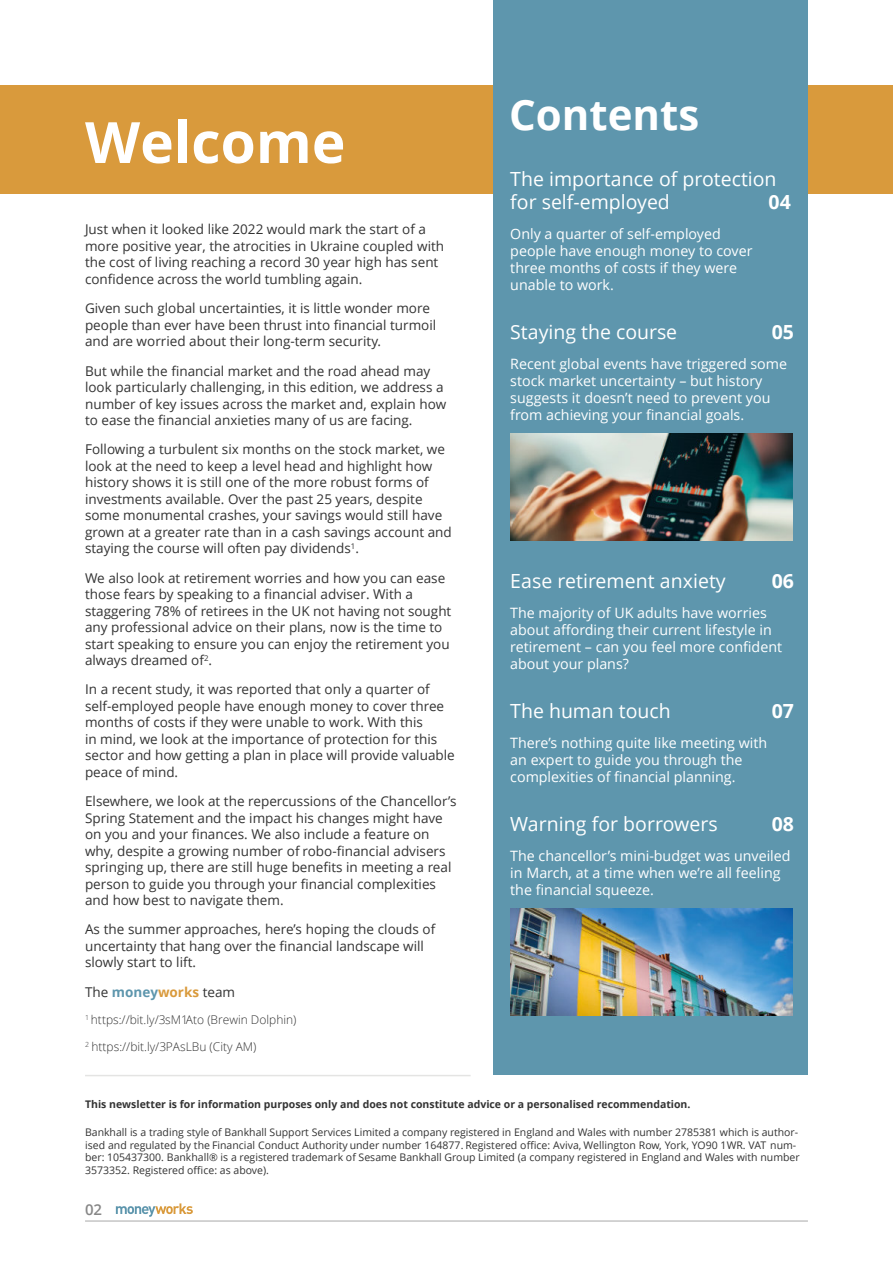
<style>
.page{position:relative;width:893px;height:1263px;background:#fff}
.page>*{position:absolute;margin:0;border:0;box-sizing:border-box;transform-origin:0 0}
.t1{font:700 57px "Open Sans";color:#fff}
.t2{font:700 42px "Open Sans";color:#fff}
.t3{font:19.5px/23.4px "Open Sans";color:#fff}
.t4{font:700 19.5px "Open Sans";color:#fff}
.t5{font:600 15px "Open Sans";color:#878787}
.t6{font:14.25px/17.1px "Open Sans";color:#fff}
.t7{font:13.5px/16.5px "Open Sans";color:#333}
.t8{font:300 12px "Open Sans";color:#333}
.t9{font:10.5px/12.6px "Open Sans";color:#333}
.t10{font:700 10.5px "Open Sans";color:#333}
.s1{font-weight:700;color:#5e96ad}
.s2{font-weight:700;color:#d99a3c}
</style>
<div class="page">
<div style="left:0;top:85px;width:893px;height:108px;background:#d99a3c"></div>
<div style="left:493px;top:0;width:315px;height:1075px;background:#5e96ad"></div>
<hr style="left:85px;top:1220px;width:723px;height:1px;background:#b2b2b2">
<hr style="left:85px;top:1075px;width:386px;height:1px;background:#e4e4e3">
<svg style="left:116px;top:1203px;width:77px;height:14px"></svg>
<img style="left:510px;top:909px;width:282px;height:106px">
<img style="left:510px;top:434px;width:282px;height:106px">
<h1 class="t1" style="left:85px;top:119px;width:262px">Welcome</h1>
<p class="t7" style="left:85px;top:223px;width:361px">Just when it looked like 2022 would mark the start of a more positive year, the atrocities in Ukraine coupled with the cost of living reaching a record 30 year high has sent confidence across the world tumbling again.</p>
<p class="t7" style="left:85px;top:301px;width:353px">Given such global uncertainties, it is little wonder more people than ever have been thrust into financial turmoil and are worried about their long-term security.</p>
<p class="t7" style="left:85px;top:364px;width:363px">But while the financial market and the road ahead may look particularly challenging, in this edition, we address a number of key issues across the market and, explain how to ease the financial anxieties many of us are facing.</p>
<p class="t7" style="left:85px;top:442px;width:368px">Following a turbulent six months on the stock market, we look at the need to keep a level head and highlight how history shows it is still one of the more robust forms of investments available. Over the past 25 years, despite some monumental crashes, your savings would still have grown at a greater rate than in a cash savings account and staying the course will often pay dividends<sup>1</sup>.</p>
<p class="t7" style="left:85px;top:571px;width:368px">We also look at retirement worries and how you can ease those fears by speaking to a financial adviser. With a staggering 78% of retirees in the UK not having not sought any professional advice on their plans, now is the time to start speaking to ensure you can enjoy the retirement you always dreamed of<sup>2</sup>.</p>
<p class="t7" style="left:85px;top:682px;width:371px">In a recent study, it was reported that only a quarter of self-employed people have enough money to cover three months of costs if they were unable to work. With this<br>in mind, we look at the importance of protection for this sector and how getting a plan in place will provide valuable peace of mind.</p>
<p class="t7" style="left:85px;top:794px;width:373px">Elsewhere, we look at the repercussions of the Chancellor’s Spring Statement and the impact his changes might have on you and your finances. We also include a feature on why, despite a growing number of robo-financial advisers springing up, there are still huge benefits in meeting a real person to guide you through your financial complexities and how best to navigate them.</p>
<p class="t7" style="left:85px;top:922px;width:352px">As the summer approaches, here’s hoping the clouds of uncertainty that hang over the financial landscape will slowly start to lift.</p>
<p class="t7" style="left:85px;top:985px;width:152px">The <span class="s1">money</span><span class="s2">works</span> team</p>
<p class="t8" style="left:85px;top:1015px;width:213px"><sup>1</sup> https://bit.ly/3sM1Ato (Brewin Dolphin)</p>
<p class="t8" style="left:85px;top:1042px;width:173px"><sup>2</sup> https://bit.ly/3PAsLBu (City AM)</p>
<h2 class="t2" style="left:509px;top:98px;width:192px">Contents</h2>
<h3 class="t3" style="left:510px;top:169px;width:268px">The importance of protection for self-employed</h3>
<h3 class="t4" style="left:768px;top:194px;width:24px">04</h3>
<p class="t6" style="left:510px;top:227px;width:244px">Only a quarter of self-employed people have enough money to cover three months of costs if they were unable to work.</p>
<h3 class="t3" style="left:510px;top:322px;width:168px">Staying the course</h3>
<h3 class="t4" style="left:772px;top:324px;width:24px">05</h3>
<p class="t6" style="left:510px;top:357px;width:278px">Recent global events have triggered some stock market uncertainty – but history suggests it doesn’t need to prevent you from achieving your financial goals.</p>
<h3 class="t3" style="left:510px;top:571px;width:217px">Ease retirement anxiety</h3>
<h3 class="t4" style="left:772px;top:573px;width:24px">06</h3>
<p class="t6" style="left:510px;top:606px;width:273px">The majority of UK adults have worries about affording their current lifestyle in retirement – can you feel more confident about your plans?</p>
<h3 class="t3" style="left:510px;top:701px;width:162px">The human touch</h3>
<h3 class="t4" style="left:772px;top:703px;width:24px">07</h3>
<p class="t6" style="left:510px;top:736px;width:259px">There’s nothing quite like meeting with an expert to guide you through the complexities of financial planning.</p>
<h3 class="t3" style="left:510px;top:814px;width:209px">Warning for borrowers</h3>
<h3 class="t4" style="left:772px;top:816px;width:24px">08</h3>
<p class="t6" style="left:510px;top:849px;width:282px">The chancellor’s mini-budget was unveiled in March, at a time when we’re all feeling the financial squeeze.</p>
<p class="t10" style="left:85px;top:1100px;width:607px">This newsletter is for information purposes only and does not constitute advice or a personalised recommendation.</p>
<p class="t9" style="left:85px;top:1127px;width:716px">Bankhall is a trading style of Bankhall Support Services Limited a company registered in England and Wales with number 2785381 which is author&shy;ised and regulated by the Financial Conduct Authority under number 164877. Registered office: Aviva, Wellington Row, York, YO90 1WR. VAT num&shy;ber: 105437300. Bankhall® is a registered trademark of Sesame Bankhall Group Limited (a company registered in England and Wales with number 3573352. Registered office: as above).</p>
<p class="t5" style="left:85px;top:1204px;width:19px">02</p>
</div>
